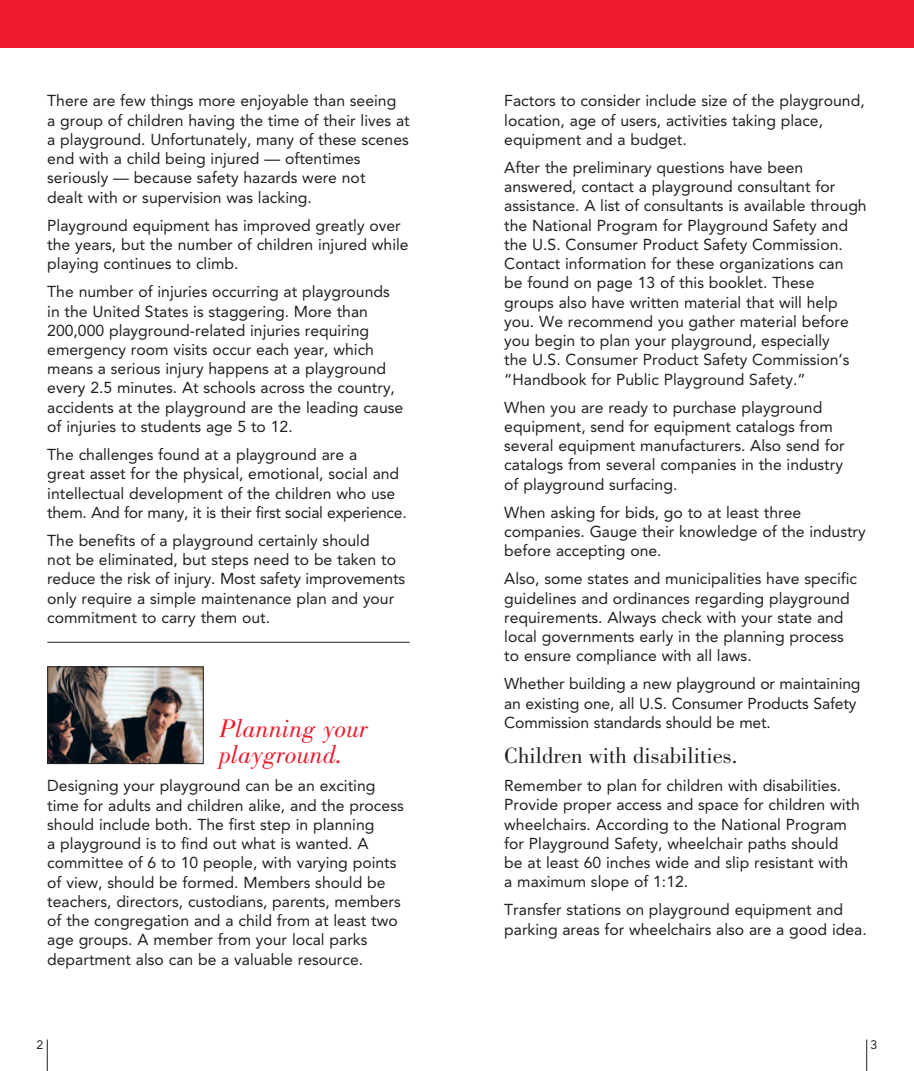
<style>
.page{position:relative;width:914px;height:1071px;background:#fff}
.page>*{position:absolute;margin:0;border:0;box-sizing:border-box;transform-origin:0 0}
.t1{font:italic 26.25px/26.2px "Bodoni Std";color:#ed1b2d}
.t2{font:22.75px "Bodoni Std";color:#231f20}
.t3{font:15.75px/19.2px "Avenir LT Std";color:#231f20}
.t4{font:12.25px "Avenir LT Std";color:#231f20}
</style>
<div class="page">
<div style="left:0;top:0;width:457px;height:47px;background:#ed1b2d"></div>
<hr style="left:47px;top:1040px;width:1px;height:31px;background:#231f20">
<div style="left:457px;top:0;width:457px;height:47px;background:#ed1b2d"></div>
<hr style="left:866px;top:1040px;width:1px;height:31px;background:#231f20">
<hr style="left:47px;top:642px;width:363px;height:1px;background:#231f20">
<img style="left:49px;top:668px;width:153px;height:94px">
<div style="left:47px;top:666px;width:157px;height:98px;border:1px solid #231f20"></div>
<p class="t3" style="left:47px;top:91px;width:364px">There are few things more enjoyable than seeing<br>a group of children having the time of their lives at a playground. Unfortunately, many of these scenes end with a child being injured — oftentimes seriously — because safety hazards were not<br>dealt with or supervision was lacking.</p>
<p class="t3" style="left:47px;top:216px;width:363px">Playground equipment has improved greatly over the years, but the number of children injured while playing continues to climb.</p>
<p class="t3" style="left:47px;top:282px;width:357px">The number of injuries occurring at playgrounds in the United States is staggering. More than 200,000 playground-related injuries requiring emergency room visits occur each year, which means a serious injury happens at a playground every 2.5 minutes. At schools across the country, accidents at the playground are the leading cause of injuries to students age 5 to 12.</p>
<p class="t3" style="left:47px;top:445px;width:361px">The challenges found at a playground are a<br>great asset for the physical, emotional, social and intellectual development of the children who use them. And for many, it is their first social experience.</p>
<p class="t3" style="left:47px;top:531px;width:359px">The benefits of a playground certainly should<br>not be eliminated, but steps need to be taken to reduce the risk of injury. Most safety improvements only require a simple maintenance plan and your commitment to carry them out.</p>
<h1 class="t1" style="left:219px;top:715px;width:150px">Planning your playground.</h1>
<p class="t3" style="left:47px;top:776px;width:358px">Designing your playground can be an exciting time for adults and children alike, and the process should include both. The first step in planning<br>a playground is to find out what is wanted. A committee of 6 to 10 people, with varying points of view, should be formed. Members should be teachers, directors, custodians, parents, members of the congregation and a child from at least two age groups. A member from your local parks department also can be a valuable resource.</p>
<p class="t4" style="left:37px;top:1037px;width:8px">2</p>
<p class="t3" style="left:504px;top:91px;width:362px">Factors to consider include size of the playground, location, age of users, activities taking place, equipment and a budget.</p>
<p class="t3" style="left:504px;top:158px;width:364px">After the preliminary questions have been answered, contact a playground consultant for assistance. A list of consultants is available through the National Program for Playground Safety and the U.S. Consumer Product Safety Commission.<br>Contact information for these organizations can<br>be found on page 13 of this booklet. These groups also have written material that will help you. We recommend you gather material before you begin to plan your playground, especially<br>the U.S. Consumer Product Safety Commission’s “Handbook for Public Playground Safety.”</p>
<p class="t3" style="left:504px;top:398px;width:342px">When you are ready to purchase playground equipment, send for equipment catalogs from several equipment manufacturers. Also send for catalogs from several companies in the industry of playground surfacing.</p>
<p class="t3" style="left:504px;top:503px;width:363px">When asking for bids, go to at least three companies. Gauge their knowledge of the industry before accepting one.</p>
<p class="t3" style="left:504px;top:569px;width:354px">Also, some states and municipalities have specific guidelines and ordinances regarding playground requirements. Always check with your state and local governments early in the planning process to ensure compliance with all laws.</p>
<p class="t3" style="left:504px;top:674px;width:358px">Whether building a new playground or maintaining an existing one, all U.S. Consumer Products Safety<br>Commission standards should be met.</p>
<h2 class="t2" style="left:504px;top:743px;width:235px">Children with disabilities.</h2>
<p class="t3" style="left:504px;top:776px;width:357px">Remember to plan for children with disabilities.<br>Provide proper access and space for children with wheelchairs. According to the National Program for Playground Safety, wheelchair paths should be at least 60 inches wide and slip resistant with a maximum slope of 1:12.</p>
<p class="t3" style="left:504px;top:900px;width:364px">Transfer stations on playground equipment and parking areas for wheelchairs also are a good idea.</p>
<p class="t4" style="left:870px;top:1037px;width:8px">3</p>
</div>
